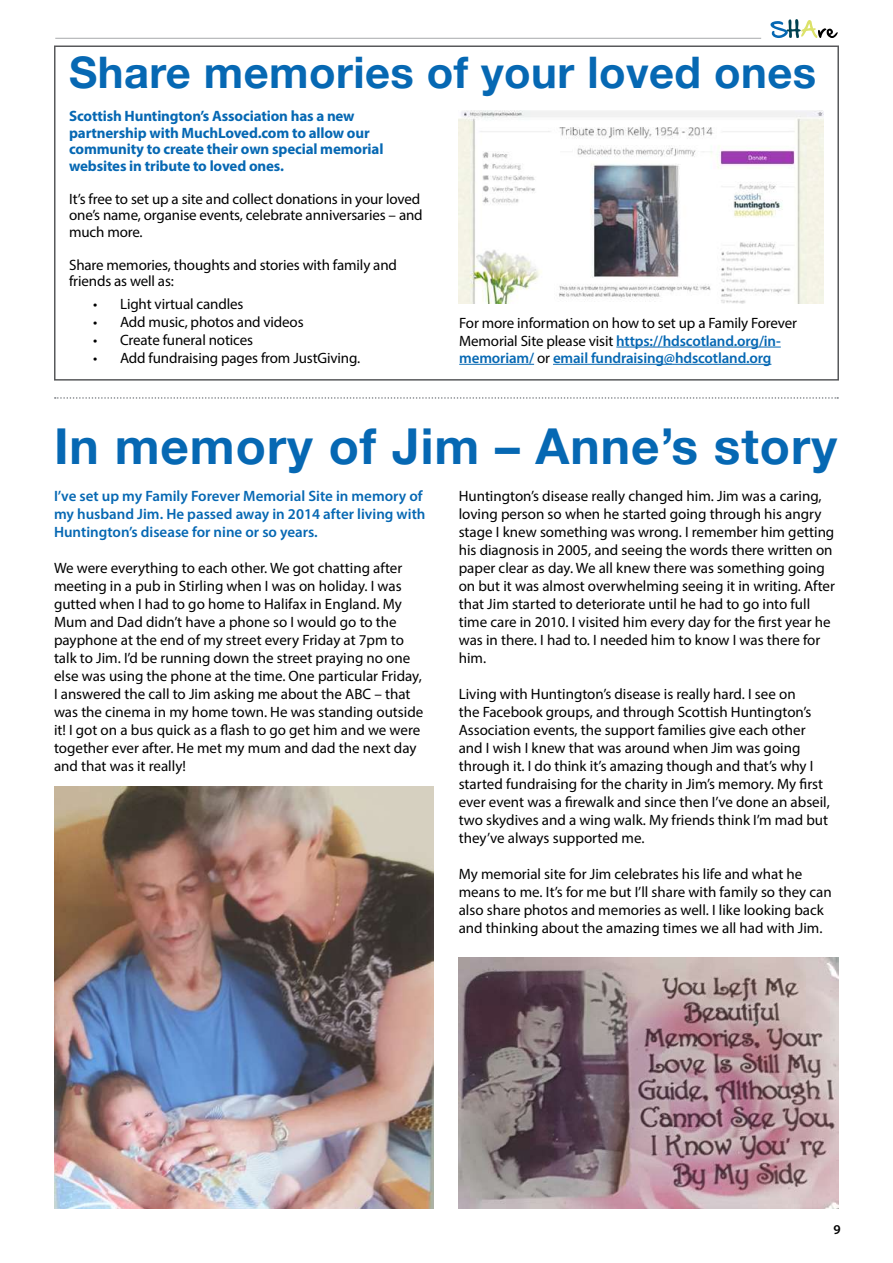
<style>
.page{position:relative;width:893px;height:1263px;background:#fff}
.page>*{position:absolute;margin:0;border:0;box-sizing:border-box;transform-origin:0 0}
.t1{font:700 49.5px "Helvetica Neue";letter-spacing:.02em;color:#0668b3}
.t2{font:700 43.5px "Helvetica Neue";letter-spacing:.01em;color:#0668b3}
.t3{font:15px/18px "Myriad Pro";color:#000}
.t4{font:700 15px/16.5px "Myriad Pro";letter-spacing:-.01em;color:#0668b3}
.t5{font:600 15px/18px "Myriad Pro";color:#0668b3}
.t6{font:600 13.5px "Myriad Pro";color:#000}
.s1{font-weight:600;color:#0668b3}
</style>
<div class="page">
<svg style="left:770px;top:19px;width:68px;height:19px"></svg>
<hr style="left:55px;top:38px;width:706px;height:1px;background:#a7a9ac">
<div style="left:54px;top:45px;width:785px;height:336px;border:2px solid #58595b"></div>
<hr style="left:616px;top:347px;width:165px;height:1px;background:#0668b3">
<hr style="left:459px;top:364px;width:75px;height:1px;background:#0668b3">
<hr style="left:553px;top:364px;width:218px;height:1px;background:#0668b3">
<svg style="left:55px;top:397px;width:783px;height:2px"></svg>
<img style="left:459px;top:958px;width:380px;height:251px">
<img style="left:54px;top:787px;width:379px;height:422px">
<img style="left:459px;top:110px;width:364px;height:194px">
<h2 class="t2" style="left:69px;top:38px;width:748px">Share memories of your loved ones</h2>
<p class="t4" style="left:69px;top:107px;width:316px">Scottish Huntington’s Association has a new partnership with MuchLoved.com to allow our community to create their own special memorial websites in tribute to loved ones.</p>
<p class="t3" style="left:69px;top:190px;width:355px;line-height:16.5px">It’s free to set up a site and collect donations in your loved one’s name, organise events, celebrate anniversaries – and much more.</p>
<p class="t3" style="left:69px;top:256px;width:329px;line-height:16.5px">Share memories, thoughts and stories with family and friends as well as:</p>
<p class="t3" style="left:93px;top:294px;width:152px">• Light virtual candles</p>
<p class="t3" style="left:93px;top:312px;width:212px">• Add music, photos and videos</p>
<p class="t3" style="left:93px;top:330px;width:161px">• Create funeral notices</p>
<p class="t3" style="left:93px;top:348px;width:268px">• Add fundraising pages from JustGiving.</p>
<p class="t3" style="left:459px;top:314px;width:339px;line-height:17.2px">For more information on how to set up a Family Forever<br>Memorial Site please visit <span class="s1">https://hdscotland.org/in&shy;memoriam/</span> or <span class="s1">email fundraising@hdscotland.org</span></p>
<h1 class="t1" style="left:54px;top:407px;width:785px">In memory of Jim – Anne’s story</h1>
<p class="t5" style="left:54px;top:487px;width:373px">I’ve set up my Family Forever Memorial Site in memory of my husband Jim. He passed away in 2014 after living with<br>Huntington’s disease for nine or so years.</p>
<p class="t3" style="left:54px;top:559px;width:371px">We were everything to each other. We got chatting after meeting in a pub in Stirling when I was on holiday. I was gutted when I had to go home to Halifax in England. My Mum and Dad didn’t have a phone so I would go to the payphone at the end of my street every Friday at 7pm to talk to Jim. I’d be running down the street praying no one else was using the phone at the time. One particular Friday, I answered the call to Jim asking me about the ABC – that was the cinema in my home town. He was standing outside it! I got on a bus quick as a flash to go get him and we were together ever after. He met my mum and dad the next day and that was it really!</p>
<p class="t3" style="left:459px;top:487px;width:378px">Huntington’s disease really changed him. Jim was a caring, loving person so when he started going through his angry stage I knew something was wrong. I remember him getting his diagnosis in 2005, and seeing the words there written on paper clear as day. We all knew there was something going on but it was almost overwhelming seeing it in writing. After that Jim started to deteriorate until he had to go into full time care in 2010. I visited him every day for the first year he was in there. I had to. I needed him to know I was there for him.</p>
<p class="t3" style="left:459px;top:685px;width:373px">Living with Huntington’s disease is really hard. I see on<br>the Facebook groups, and through Scottish Huntington’s Association events, the support families give each other and I wish I knew that was around when Jim was going through it. I do think it’s amazing though and that’s why I started fundraising for the charity in Jim’s memory. My first ever event was a firewalk and since then I’ve done an abseil, two skydives and a wing walk. My friends think I’m mad but they’ve always supported me.</p>
<p class="t3" style="left:459px;top:865px;width:374px">My memorial site for Jim celebrates his life and what he means to me. It’s for me but I’ll share with family so they can also share photos and memories as well. I like looking back and thinking about the amazing times we all had with Jim.</p>
<p class="t6" style="left:833px;top:1221px;width:9px">9</p>
</div>
